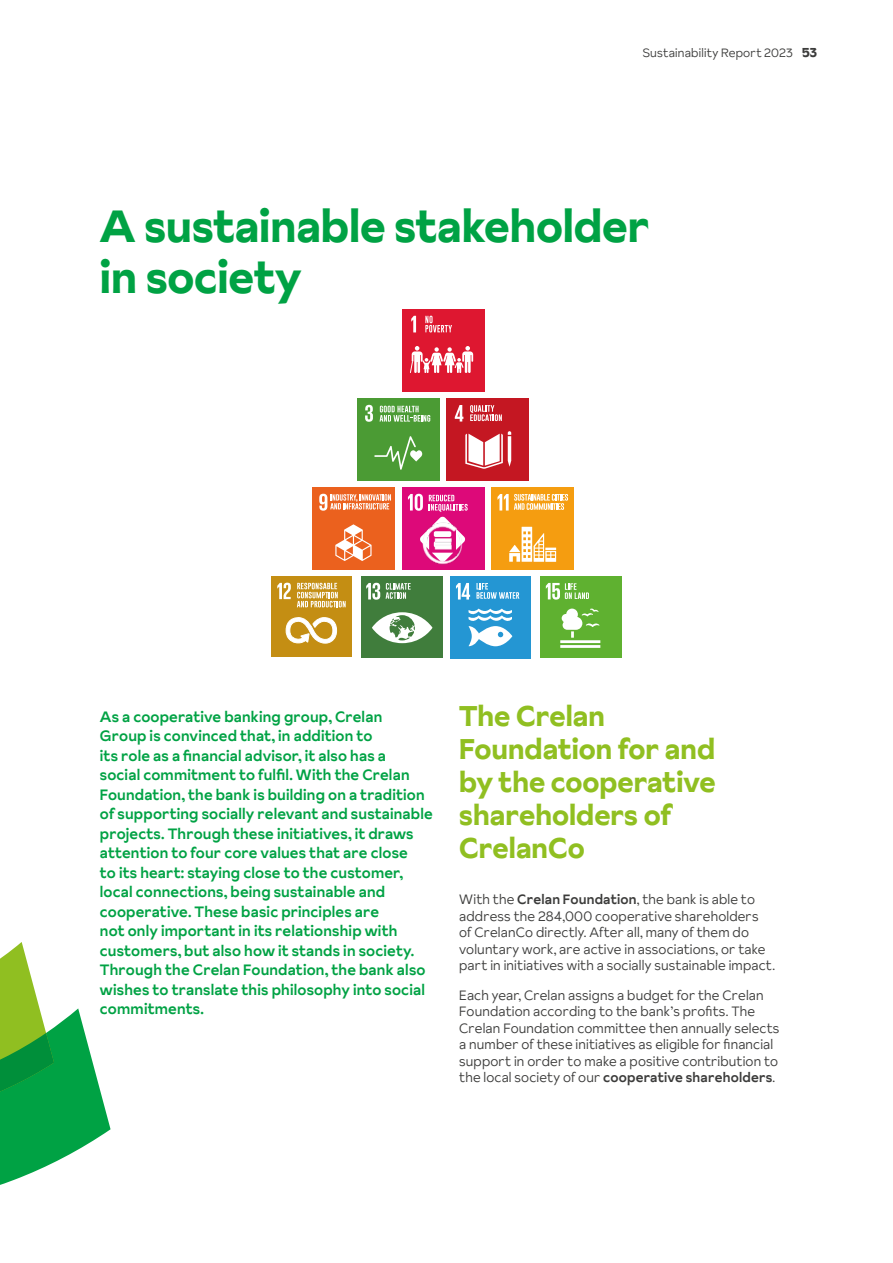
<style>
.page{position:relative;width:893px;height:1263px;background:#fff}
.page>*{position:absolute;margin:0;border:0;box-sizing:border-box;transform-origin:0 0}
.t1{font:700 45px/51px "Crelan Sunset";color:#00a244}
.t2{font:700 28.5px/33px "Crelan Sunset";color:#90bf21}
.t3{font:500 15px/19.5px "Crelan Sunset";letter-spacing:.01em;color:#00a244}
.t4{font:300 13.5px/16.5px "Crelan Sunset";letter-spacing:.01em;color:#3c3c3b}
.t5{font:300 12px "Crelan Sunset";letter-spacing:.015em;color:#3c3c3b}
.s1{font-weight:700;font-size:12.9px}
.s2{font-weight:500}
</style>
<div class="page">
<div style="left:402px;top:309px;width:82px;height:82px;background:#de1730"></div>
<svg style="left:411px;top:316px;width:5px;height:16px"></svg>
<svg style="left:410px;top:346px;width:63px;height:27px"></svg>
<svg style="left:425px;top:316px;width:27px;height:16px"></svg>
<div style="left:357px;top:398px;width:82px;height:82px;background:#4b9b34"></div>
<svg style="left:365px;top:405px;width:8px;height:17px"></svg>
<svg style="left:374px;top:436px;width:48px;height:34px"></svg>
<svg style="left:380px;top:406px;width:50px;height:16px"></svg>
<div style="left:447px;top:398px;width:82px;height:82px;background:#c41722"></div>
<svg style="left:455px;top:405px;width:8px;height:17px"></svg>
<svg style="left:465px;top:431px;width:46px;height:38px"></svg>
<svg style="left:470px;top:405px;width:32px;height:16px"></svg>
<div style="left:312px;top:487px;width:82px;height:82px;background:#eb611e"></div>
<svg style="left:335px;top:524px;width:37px;height:37px"></svg>
<svg style="left:319px;top:494px;width:72px;height:17px"></svg>
<div style="left:492px;top:487px;width:82px;height:82px;background:#f59d10"></div>
<svg style="left:509px;top:527px;width:47px;height:35px"></svg>
<svg style="left:497px;top:494px;width:71px;height:16px"></svg>
<div style="left:271px;top:576px;width:81px;height:81px;background:#c48e13"></div>
<svg style="left:277px;top:583px;width:14px;height:16px"></svg>
<svg style="left:286px;top:617px;width:51px;height:27px"></svg>
<svg style="left:297px;top:583px;width:49px;height:24px"></svg>
<div style="left:361px;top:576px;width:82px;height:82px;background:#407d3c"></div>
<svg style="left:366px;top:583px;width:14px;height:17px"></svg>
<svg style="left:372px;top:612px;width:60px;height:31px"></svg>
<svg style="left:386px;top:583px;width:25px;height:16px"></svg>
<div style="left:450px;top:576px;width:81px;height:82px;background:#2496d3"></div>
<svg style="left:456px;top:583px;width:14px;height:16px"></svg>
<svg style="left:469px;top:609px;width:43px;height:37px"></svg>
<svg style="left:476px;top:583px;width:43px;height:16px"></svg>
<div style="left:540px;top:576px;width:82px;height:82px;background:#5fb130"></div>
<hr style="left:560px;top:640px;width:40px;height:3px;background:#fff">
<hr style="left:560px;top:645px;width:40px;height:3px;background:#fff">
<svg style="left:562px;top:609px;width:37px;height:29px"></svg>
<svg style="left:546px;top:583px;width:43px;height:17px"></svg>
<div style="left:402px;top:487px;width:82px;height:82px;background:#dd0979"></div>
<svg style="left:408px;top:494px;width:60px;height:26px"></svg>
<img style="left:420px;top:520px;width:46px;height:45px">
<svg style="left:0;top:942px;width:111px;height:243px"></svg>
<p class="t5" style="left:643px;top:45px;width:176px">Sustainability Report 2023 <span class="s1">53</span></p>
<h1 class="t1" style="left:100px;top:200px;width:551px">A sustainable stakeholder in society</h1>
<p class="t3" style="left:100px;top:706px;width:334px">As a cooperative banking group, Crelan<br>Group is convinced that, in addition to<br>its role as a financial advisor, it also has a<br>social commitment to fulfil. With the Crelan Foundation, the bank is building on a tradition of supporting socially relevant and sustainable projects. Through these initiatives, it draws attention to four core values that are close<br>to its heart: staying close to the customer, local connections, being sustainable and cooperative. These basic principles are<br>not only important in its relationship with customers, but also how it stands in society.<br>Through the Crelan Foundation, the bank also wishes to translate this philosophy into social commitments.</p>
<h2 class="t2" style="left:459px;top:699px;width:258px">The Crelan<br>Foundation for and by the cooperative shareholders of<br>CrelanCo</h2>
<p class="t4" style="left:459px;top:891px;width:317px">With the <span class="s2">Crelan Foundation</span>, the bank is able to address the 284,000 cooperative shareholders<br>of CrelanCo directly. After all, many of them do voluntary work, are active in associations, or take part in initiatives with a socially sustainable impact.</p>
<p class="t4" style="left:459px;top:986px;width:322px">Each year, Crelan assigns a budget for the Crelan Foundation according to the bank’s profits. The Crelan Foundation committee then annually selects a number of these initiatives as eligible for financial support in order to make a positive contribution to the local society of our <span class="s2">cooperative shareholders</span>.</p>
</div>
